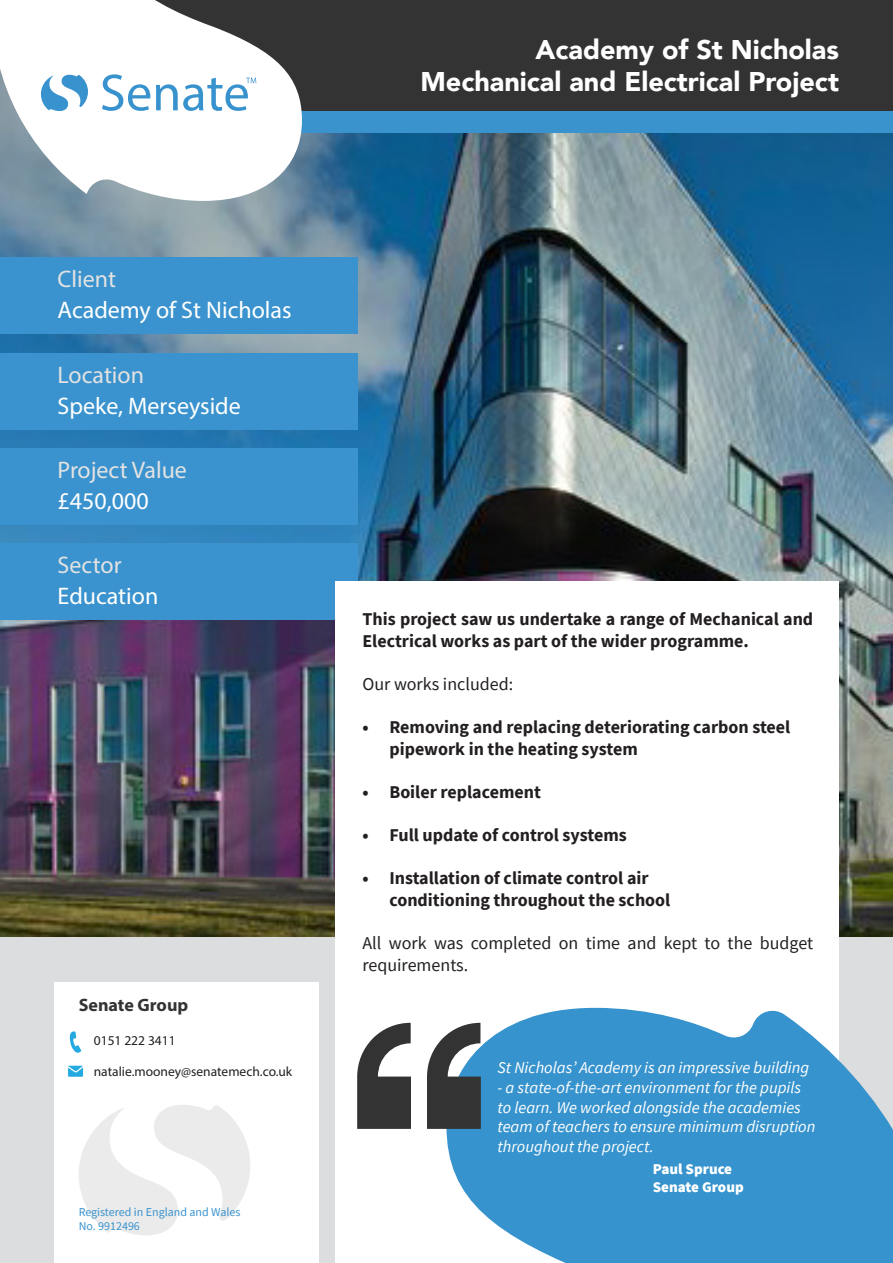
<style>
.page{position:relative;width:893px;height:1263px;background:#dcdddf}
.page>*{position:absolute;margin:0;border:0;box-sizing:border-box;transform-origin:0 0}
.t1{font:900 27px "Avenir";color:#fff}
.t2{font:24px "Myriad Pro";color:#fff}
.t3{font:24px "Myriad Pro";color:#e2e2e2}
.Body_Text_-_Justifie{font:700 18px/21.6px "Source Sans Pro";color:#231f20}
.Body_Text_-_Justifie-2{font:18px/21.6px "Source Sans Pro";color:#231f20}
.t4{font:700 18px "Myriad Pro";color:#333}
.t5{font:italic 16.5px/19.8px "Source Sans Pro";color:#fff}
.t6{font:900 15px "Source Sans Pro";color:#fff}
.t7{font:13.5px "Myriad Pro";color:#231f20}
.t8{font:12px "Source Sans Pro";color:#3a93ce}
</style>
<div class="page">
<img style="left:0;top:132px;width:893px;height:804px">
<div style="left:302px;top:0;width:591px;height:111px;background:#333"></div>
<div style="left:0;top:257px;width:357px;height:77px;background:#3a93ce"></div>
<div style="left:0;top:353px;width:357px;height:76px;background:#3a93ce"></div>
<div style="left:0;top:448px;width:357px;height:77px;background:#3a93ce"></div>
<div style="left:0;top:543px;width:357px;height:76px;background:#3a93ce"></div>
<div style="left:300px;top:111px;width:593px;height:21px;background:#3b93ce"></div>
<svg style="left:0;top:0;width:302px;height:201px;fill:#fff"></svg>
<svg style="left:102px;top:74px;width:48px;height:37px"></svg>
<svg style="left:41px;top:75px;width:47px;height:36px"></svg>
<svg style="left:156px;top:78px;width:100px;height:33px"></svg>
<div style="left:336px;top:581px;width:503px;height:682px;background:#fff"></div>
<div style="left:54px;top:982px;width:265px;height:281px;background:#fff"></div>
<svg style="left:446px;top:1007px;width:447px;height:256px;fill:#3693cd"></svg>
<svg style="left:69px;top:1031px;width:12px;height:22px"></svg>
<svg style="left:68px;top:1066px;width:15px;height:11px"></svg>
<svg style="left:79px;top:1105px;width:171px;height:130px"></svg>
<svg style="left:357px;top:1023px;width:124px;height:106px"></svg>
<p class="t3" style="left:58px;top:264px;width:60px">Client</p>
<p class="t2" style="left:58px;top:296px;width:236px">Academy of St Nicholas</p>
<p class="t3" style="left:58px;top:360px;width:88px">Location</p>
<p class="t2" style="left:58px;top:391px;width:185px">Speke, Merseyside</p>
<p class="t3" style="left:58px;top:455px;width:131px">Project Value</p>
<p class="t2" style="left:58px;top:486px;width:93px">£450,000</p>
<p class="t3" style="left:58px;top:550px;width:65px">Sector</p>
<p class="t2" style="left:58px;top:581px;width:102px">Education</p>
<p class="t4" style="left:79px;top:993px;width:111px">Senate Group</p>
<p class="t7" style="left:94px;top:1032px;width:83px">0151 222 3411</p>
<p class="t7" style="left:94px;top:1063px;width:200px">natalie.mooney@senatemech.co.uk</p>
<p class="t8" style="left:79px;top:1204px;width:163px">Registered in England and Wales</p>
<p class="t8" style="left:79px;top:1218px;width:63px">No. 9912496</p>
<p class="t1" style="left:535px;top:26px;width:305px">Academy of St Nicholas</p>
<p class="t1" style="left:420px;top:59px;width:420px">Mechanical and Electrical Project</p>
<p class="Body_Text_-_Justifie" style="left:362px;top:608px;width:452px">This project saw us undertake a range of Mechanical and<br>Electrical works as part of the wider programme.</p>
<p class="Body_Text_-_Justifie-2" style="left:362px;top:673px;width:152px">Our works included:</p>
<p class="Body_Text_-_Justifie" style="left:389px;top:716px;width:402px;text-indent:-27px">• Removing and replacing deteriorating carbon steel pipework in the heating system</p>
<p class="Body_Text_-_Justifie" style="left:362px;top:781px;width:180px">• Boiler replacement</p>
<p class="Body_Text_-_Justifie" style="left:362px;top:824px;width:266px">• Full update of control systems</p>
<p class="Body_Text_-_Justifie" style="left:389px;top:867px;width:282px;text-indent:-27px">• Installation of climate control air conditioning throughout the school</p>
<p class="Body_Text_-_Justifie-2" style="left:362px;top:932px;width:452px">All work was completed on time and kept to the budget requirements.</p>
<p class="t5" style="left:497px;top:1057px;width:313px">St Nicholas’ Academy is an impressive building</p>
<p class="t5" style="left:497px;top:1077px;width:319px">- a state-of-the-art environment for the pupils to learn. We worked alongside the academies team of teachers to ensure minimum disruption throughout the project.</p>
<p class="t6" style="left:653px;top:1158px;width:81px">Paul Spruce</p>
<p class="t6" style="left:653px;top:1176px;width:92px">Senate Group</p>
</div>
